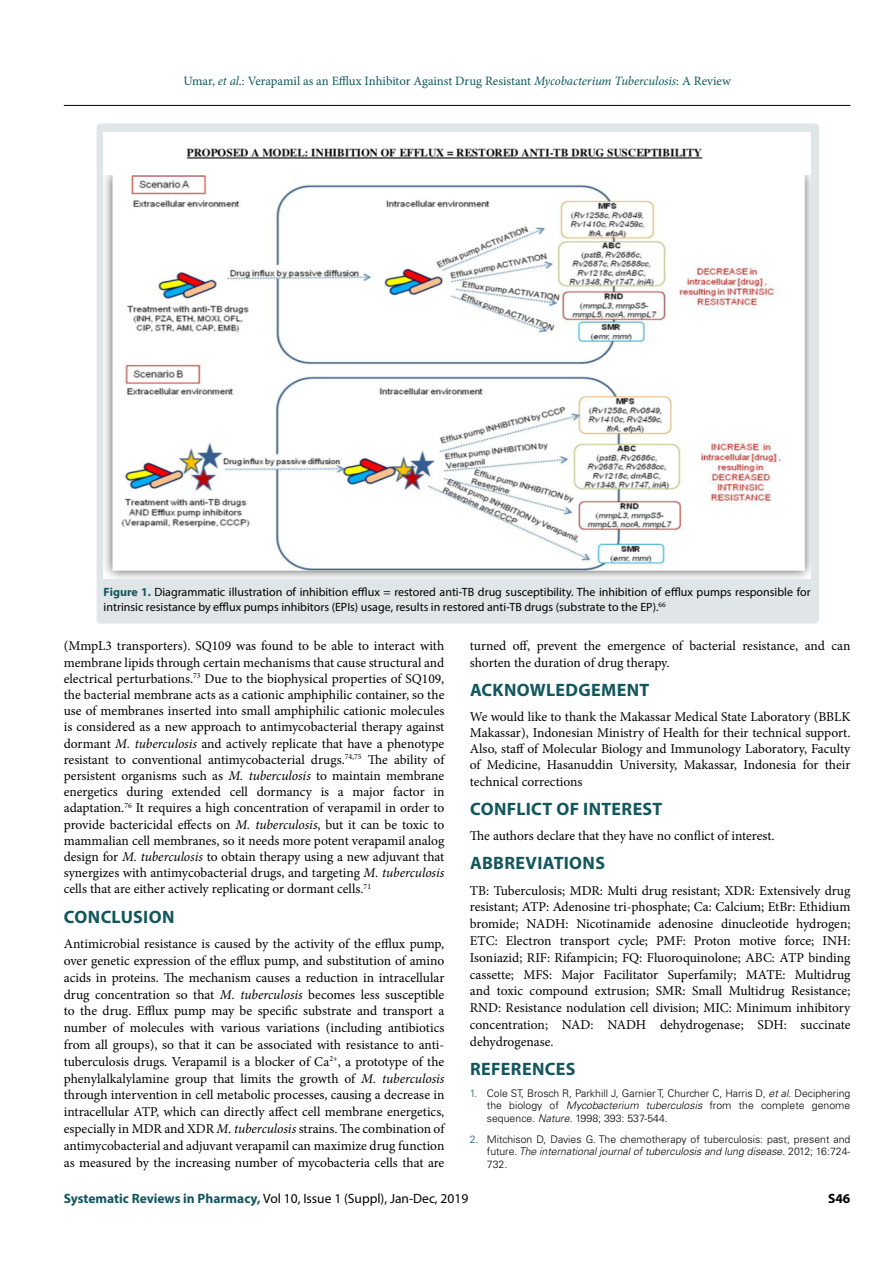
<style>
.page{position:relative;width:893px;height:1263px;background:#fff}
.page>*{position:absolute;margin:0;border:0;box-sizing:border-box;transform-origin:0 0}
.t1{font:700 18px "Myriad Pro";letter-spacing:.02em;color:#12575c}
.t2{font:13.5px/16.8px "Minion Pro";letter-spacing:-.005em;color:#000;text-align:justify}
.t3{font:13.5px "Myriad Pro";color:#000}
.t4{font:700 13.5px "Myriad Pro";color:#000}
.t5{font:12.75px "Minion Pro";color:#13575c}
.t6{font:12px/14.4px "Myriad Pro";color:#000}
.t7{font:300 10.5px/12.6px "Univers LT Std";color:#000;text-align:justify}
.s1{font-style:italic}
.s2{font-weight:700;color:#12575c}
.s3{color:#12575c}
</style>
<div class="page">
<hr style="left:64px;top:105px;width:786px;height:1px;background:#000">
<div style="left:97px;top:123px;width:722px;height:501px;background:#e0e6e8;border-radius:4px"></div>
<img style="left:104px;top:132px;width:707px;height:447px">
<p class="t5" style="left:183px;top:72px;width:549px">Umar, <span class="s1">et al</span>.: Verapamil as an Efflux Inhibitor Against Drug Resistant <span class="s1">Mycobacterium Tuberculosis</span>: A Review</p>
<p class="t6" style="left:104px;top:585px;width:708px"><span class="s2">Figure 1.</span> Diagrammatic illustration of inhibition efflux = restored anti-TB drug susceptibility. The inhibition of efflux pumps responsible for intrinsic resistance by efflux pumps inhibitors (EPIs) usage, results in restored anti-TB drugs (substrate to the EP).<sup>66</sup></p>
<p class="t2" style="left:64px;top:638px;width:382px;line-height:16.2px">(MmpL3 transporters). SQ109 was found to be able to interact with membrane lipids through certain mechanisms that cause structural and electrical perturbations.<sup>73</sup> Due to the biophysical properties of SQ109, the bacterial membrane acts as a cationic amphiphilic container, so the use of membranes inserted into small amphiphilic cationic molecules is considered as a new approach to antimycobacterial therapy against dormant <span class="s1">M. tuberculosis</span> and actively replicate that have a phenotype resistant to conventional antimycobacterial drugs.<sup>74,75</sup> The ability of persistent organisms such as <span class="s1">M. tuberculosis</span> to maintain membrane energetics during extended cell dormancy is a major factor in adaptation.<sup>76</sup> It requires a high concentration of verapamil in order to provide bactericidal effects on <span class="s1">M. tuberculosis</span>, but it can be toxic to mammalian cell membranes, so it needs more potent verapamil analog design for <span class="s1">M. tuberculosis</span> to obtain therapy using a new adjuvant that synergizes with antimycobacterial drugs, and targeting <span class="s1">M. tuberculosis </span>cells that are either actively replicating or dormant cells.<sup>71</sup></p>
<h1 class="t1" style="left:64px;top:905px;width:112px">CONCLUSION</h1>
<p class="t2" style="left:64px;top:936px;width:382px">Antimicrobial resistance is caused by the activity of the efflux pump, over genetic expression of the efflux pump, and substitution of amino acids in proteins. The mechanism causes a reduction in intracellular drug concentration so that <span class="s1">M. tuberculosis</span> becomes less susceptible to the drug. Efflux pump may be specific substrate and transport a number of molecules with various variations (including antibiotics from all groups), so that it can be associated with resistance to anti&shy;tuberculosis drugs. Verapamil is a blocker of Ca<sup>2+</sup>, a prototype of the phenylalkalylamine group that limits the growth of <span class="s1">M. tuberculosis </span>through intervention in cell metabolic processes, causing a decrease in intracellular ATP, which can directly affect cell membrane energetics, especially in MDR and XDR <span class="s1">M. tuberculosis</span> strains. The combination of antimycobacterial and adjuvant verapamil can maximize drug function as measured by the increasing number of mycobacteria cells that are</p>
<p class="t2" style="left:470px;top:638px;width:382px;line-height:16.2px">turned off, prevent the emergence of bacterial resistance, and can shorten the duration of drug therapy.</p>
<h1 class="t1" style="left:470px;top:678px;width:181px">ACKNOWLEDGEMENT</h1>
<p class="t2" style="left:470px;top:708px;width:382px;line-height:16.2px">We would like to thank the Makassar Medical State Laboratory (BBLK Makassar), Indonesian Ministry of Health for their technical support.<br>Also, staff of Molecular Biology and Immunology Laboratory, Faculty of Medicine, Hasanuddin University, Makassar, Indonesia for their technical corrections</p>
<h1 class="t1" style="left:470px;top:797px;width:194px">CONFLICT OF INTEREST</h1>
<p class="t2" style="left:470px;top:827px;width:306px">The authors declare that they have no conflict of interest.</p>
<h1 class="t1" style="left:470px;top:851px;width:137px">ABBREVIATIONS</h1>
<p class="t2" style="left:470px;top:882px;width:382px">TB: Tuberculosis; MDR: Multi drug resistant; XDR: Extensively drug resistant; ATP: Adenosine tri-phosphate; Ca: Calcium; EtBr: Ethidium bromide; NADH: Nicotinamide adenosine dinucleotide hydrogen; ETC: Electron transport cycle; PMF: Proton motive force; INH:<br>Isoniazid; RIF: Rifampicin; FQ: Fluoroquinolone; ABC: ATP binding cassette; MFS: Major Facilitator Superfamily; MATE: Multidrug and toxic compound extrusion; SMR: Small Multidrug Resistance; RND: Resistance nodulation cell division; MIC: Minimum inhibitory concentration; NAD: NADH dehydrogenase; SDH: succinate dehydrogenase.</p>
<h1 class="t1" style="left:470px;top:1057px;width:107px">REFERENCES</h1>
<p class="t7" style="left:487px;top:1086px;width:365px;text-indent:-17px"><span class="s3">1.</span> Cole ST, Brosch R, Parkhill J, Garnier T, Churcher C, Harris D, <span class="s1">et al.</span> Deciphering the biology of <span class="s1">Mycobacterium tuberculosis</span> from the complete genome sequence. <span class="s1">Nature.</span> 1998; 393: 537-544.</p>
<p class="t7" style="left:487px;top:1133px;width:365px;text-indent:-17px"><span class="s3">2.</span> Mitchison D, Davies G. The chemotherapy of tuberculosis: past, present and future. <span class="s1">The international journal of tuberculosis and lung disease</span>. 2012; 16:724- 732.</p>
<p class="t3" style="left:64px;top:1190px;width:406px"><span class="s2">Systematic Reviews in Pharmacy,</span> Vol 10, Issue 1 (Suppl), Jan-Dec, 2019</p>
<p class="t4" style="left:828px;top:1189px;width:24px">S46</p>
</div>
